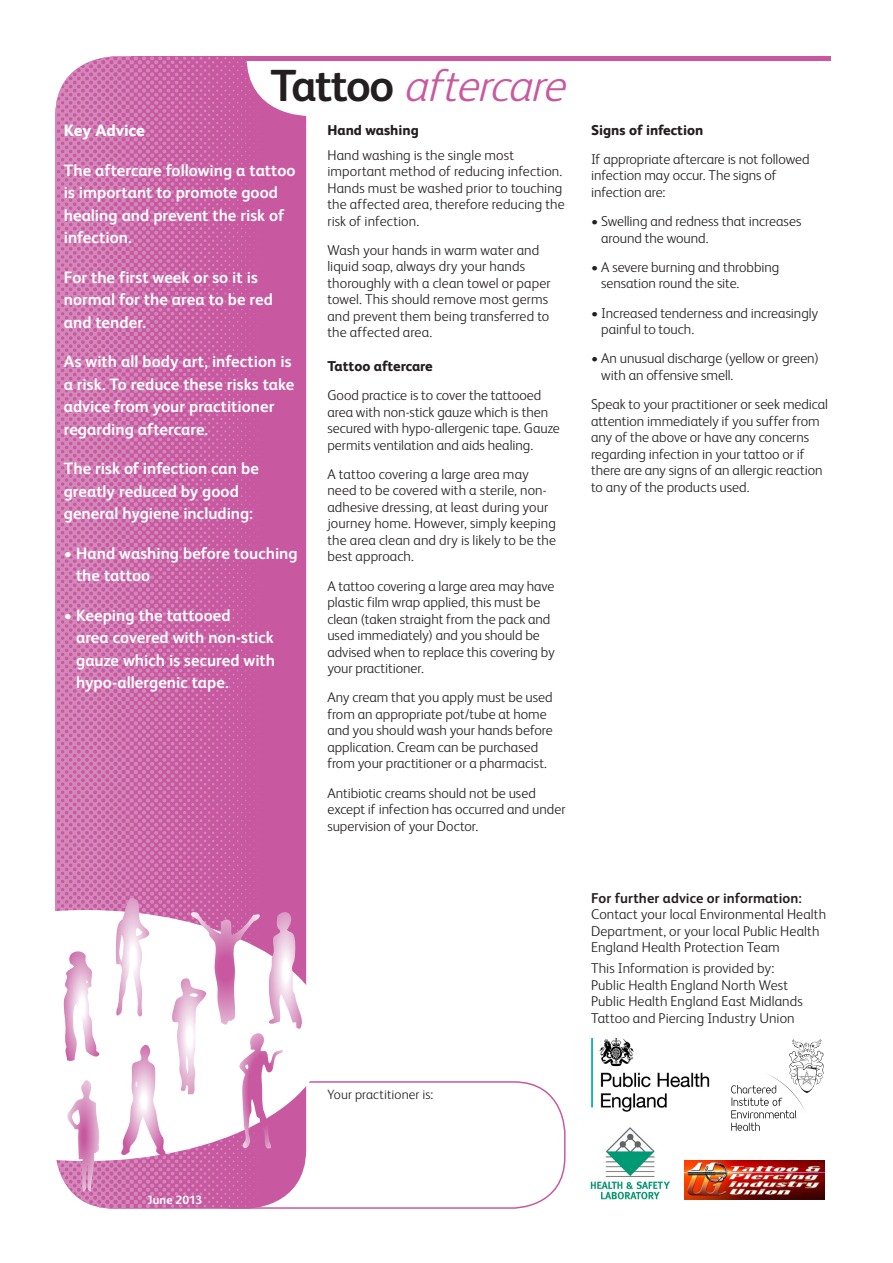
<style>
.page{position:relative;width:893px;height:1263px;background:#fff}
.page>*{position:absolute;margin:0;border:0;box-sizing:border-box;transform-origin:0 0}
.t1{font:italic 300 45px "FS Albert";color:#c859a1}
.Leaflet_intro{font:700 16.5px/22.5px "FS Albert";color:#fff}
.Leaflet_intro-2{font:800 16.5px "FS Albert";letter-spacing:-.005em;color:#fff}
.t2{font:300 14.25px/16.5px "FS Albert";color:#231f20}
.t3{font:800 14.25px "FS Albert";color:#231f20}
.t4{font:700 14.25px "FS Albert";letter-spacing:.005em;color:#231f20}
.t5{font:300 13.5px "FS Albert";letter-spacing:.01em;color:#231f20}
.t6{font:700 12px "FS Albert";letter-spacing:.01em;color:#fff}
.s1{font-weight:700;font-style:normal;color:#231f20}
</style>
<div class="page">
<div style="left:132px;top:56px;width:699px;height:5px;background:#c859a1"></div>
<div style="left:183px;top:1081px;width:383px;height:128px;border:2px solid #c859a1;border-radius:51px"></div>
<div style="left:55px;top:56px;width:251px;height:1153px;background:#c859a1;border-radius:60px"></div>
<img style="left:55px;top:56px;width:209px;height:1153px">
<div style="left:55px;top:910px;width:271px;height:251px;background:#fff"></div>
<svg style="left:63px;top:951px;width:36px;height:111px;background:#eed2e5"></svg>
<svg style="left:67px;top:1080px;width:35px;height:112px;background:#e4b4d3"></svg>
<svg style="left:115px;top:898px;width:191px;height:260px"></svg>
<img style="left:592px;top:1037px;width:118px;height:75px">
<svg style="left:731px;top:1039px;width:93px;height:92px"></svg>
<img style="left:684px;top:1161px;width:141px;height:38px">
<img style="left:591px;top:1127px;width:78px;height:72px">
<p class="t1" style="left:271px;top:60px;width:308px"><span class="s1">Ta t t o o</span> aftercare</p>
<p class="Leaflet_intro-2" style="left:64px;top:121px;width:83px">Key Advice</p>
<p class="Leaflet_intro" style="left:64px;top:159px;width:233px">The aftercare following a tattoo is important to promote good healing and prevent the risk of infection.</p>
<p class="Leaflet_intro" style="left:64px;top:266px;width:211px">For the first week or so it is normal for the area to be red and tender.</p>
<p class="Leaflet_intro" style="left:64px;top:350px;width:232px">As with all body art, infection is a risk. To reduce these risks take advice from your practitioner regarding aftercare.</p>
<p class="Leaflet_intro" style="left:64px;top:457px;width:197px">The risk of infection can be greatly reduced by good general hygiene including:</p>
<p class="Leaflet_intro" style="left:76px;top:542px;width:223px;text-indent:-12px">• Hand washing before touching the tattoo</p>
<p class="Leaflet_intro" style="left:76px;top:604px;width:201px;text-indent:-12px">• Keeping the tattooed<br>area covered with non-stick gauze which is secured with hypo-allergenic tape.</p>
<p class="t3" style="left:327px;top:121px;width:93px">Hand washing</p>
<p class="t2" style="left:327px;top:146px;width:239px">Hand washing is the single most important method of reducing infection.<br>Hands must be washed prior to touching the affected area, therefore reducing the risk of infection.</p>
<p class="t2" style="left:327px;top:242px;width:225px">Wash your hands in warm water and liquid soap, always dry your hands thoroughly with a clean towel or paper towel. This should remove most germs and prevent them being transferred to the affected area.</p>
<p class="t3" style="left:327px;top:358px;width:107px">Tattoo aftercare</p>
<p class="t2" style="left:327px;top:387px;width:234px">Good practice is to cover the tattooed area with non-stick gauze which is then secured with hypo-allergenic tape. Gauze permits ventilation and aids healing.</p>
<p class="t2" style="left:327px;top:466px;width:230px">A tattoo covering a large area may need to be covered with a sterile, non&shy;adhesive dressing, at least during your journey home. However, simply keeping the area clean and dry is likely to be the best approach.</p>
<p class="t2" style="left:327px;top:577px;width:229px">A tattoo covering a large area may have plastic film wrap applied, this must be clean (taken straight from the pack and used immediately) and you should be advised when to replace this covering by your practitioner.</p>
<p class="t2" style="left:327px;top:689px;width:227px">Any cream that you apply must be used from an appropriate pot/tube at home and you should wash your hands before application. Cream can be purchased from your practitioner or a pharmacist.</p>
<p class="t2" style="left:327px;top:784px;width:240px">Antibiotic creams should not be used except if infection has occurred and under supervision of your Doctor.</p>
<p class="t3" style="left:591px;top:121px;width:114px">Signs of infection</p>
<p class="t2" style="left:591px;top:151px;width:220px">If appropriate aftercare is not followed infection may occur. The signs of infection are:</p>
<p class="t2" style="left:601px;top:213px;width:202px;text-indent:-10px">• Swelling and redness that increases around the wound.</p>
<p class="t2" style="left:601px;top:259px;width:180px;text-indent:-10px">• A severe burning and throbbing sensation round the site.</p>
<p class="t2" style="left:601px;top:304px;width:218px;text-indent:-10px">• Increased tenderness and increasingly painful to touch.</p>
<p class="t2" style="left:601px;top:350px;width:219px;text-indent:-10px">• An unusual discharge (yellow or green) with an offensive smell.</p>
<p class="t2" style="left:591px;top:396px;width:238px">Speak to your practitioner or seek medical attention immediately if you suffer from any of the above or have any concerns regarding infection in your tattoo or if there are any signs of an allergic reaction to any of the products used.</p>
<p class="t4" style="left:591px;top:890px;width:212px">For further advice or information:</p>
<p class="t2" style="left:591px;top:906px;width:237px">Contact your local Environmental Health<br>Department, or your local Public Health<br>England Health Protection Team</p>
<p class="t2" style="left:591px;top:960px;width:185px">This Information is provided by:</p>
<p class="t2" style="left:591px;top:976px;width:199px">Public Health England North West</p>
<p class="t2" style="left:591px;top:993px;width:213px">Public Health England East Midlands</p>
<p class="t2" style="left:591px;top:1009px;width:205px">Tattoo and Piercing Industry Union</p>
<p class="t5" style="left:328px;top:1087px;width:107px">Your practitioner is:</p>
<p class="t6" style="left:148px;top:1192px;width:56px">June 2013</p>
</div>
